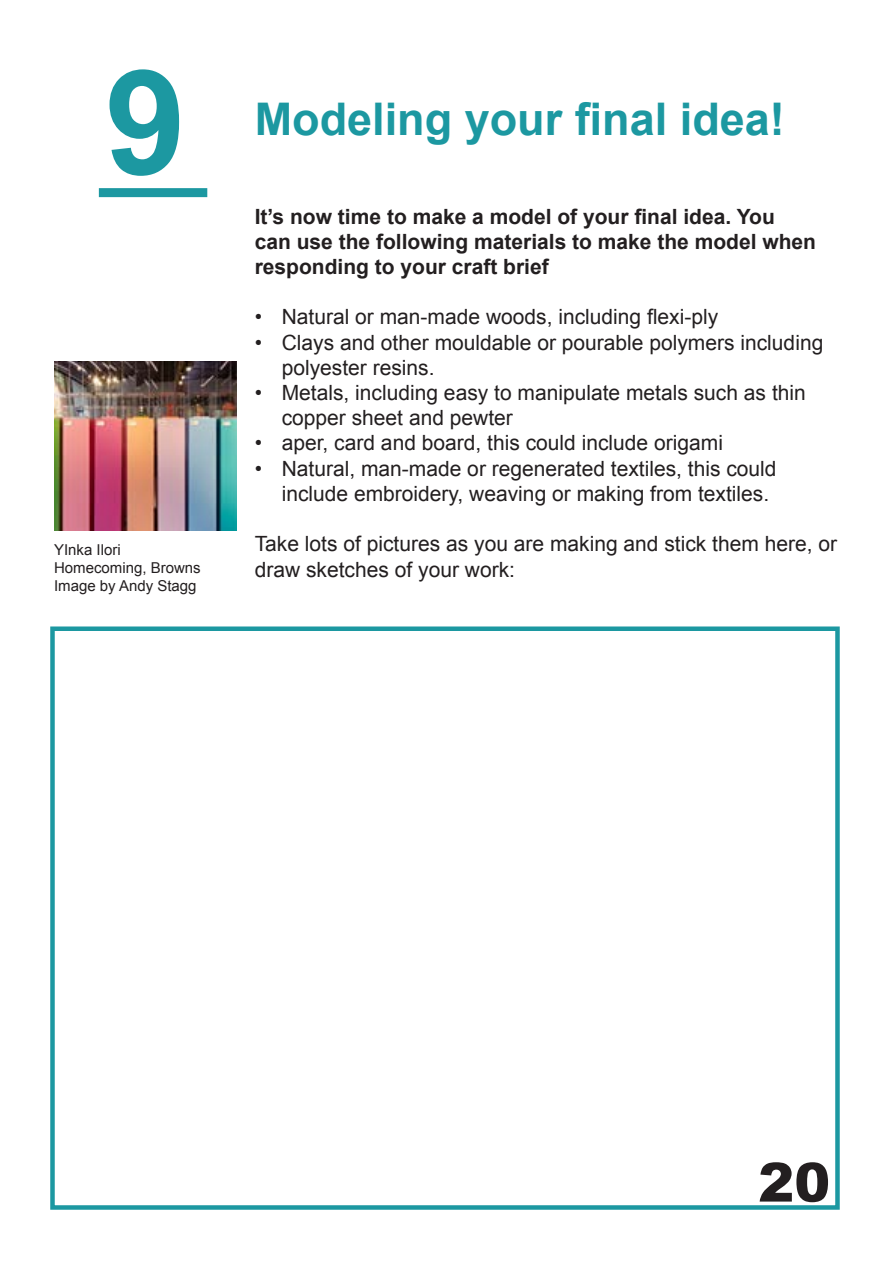
<style>
.page{position:relative;width:893px;height:1263px;background:#fff}
.page>*{position:absolute;margin:0;border:0;box-sizing:border-box;transform-origin:0 0}
.t1{font:700 145.5px "Arial";color:#1c98a1}
.t2{font:900 54px "Arial";color:#231f20}
.t3{font:700 45px "Arial";color:#1c98a1}
.t4{font:21px/25.2px "Arial";color:#231f20}
.t5{font:700 21px/25.2px "Arial";color:#231f20}
.t6{font:15px "Arial";color:#231f20}
</style>
<div class="page">
<div style="left:50px;top:626px;width:790px;height:584px;border:4px solid #1c98a1"></div>
<div style="left:99px;top:188px;width:108px;height:9px;background:#1c98a1"></div>
<img style="left:54px;top:361px;width:183px;height:169px">
<p class="t1" style="left:105px;top:27px;width:82px">9</p>
<p class="t6" style="left:54px;top:540px;width:68px">YInka Ilori</p>
<p class="t6" style="left:54px;top:558px;width:148px">Homecoming, Browns</p>
<p class="t6" style="left:54px;top:576px;width:144px">Image by Andy Stagg</p>
<p class="t3" style="left:255px;top:90px;width:532px">Modeling your final idea!</p>
<p class="t5" style="left:255px;top:204px;width:563px">It’s now time to make a model of your final idea. You can use the following materials to make the model when responding to your craft brief</p>
<p class="t4" style="left:255px;top:305px;width:465px">• Natural or man-made woods, including flexi-ply</p>
<p class="t4" style="left:282px;top:330px;width:543px;text-indent:-27px">• Clays and other mouldable or pourable polymers including polyester resins.</p>
<p class="t4" style="left:282px;top:380px;width:526px;text-indent:-27px">• Metals, including easy to manipulate metals such as thin copper sheet and pewter</p>
<p class="t4" style="left:255px;top:431px;width:470px">• aper, card and board, this could include origami</p>
<p class="t4" style="left:282px;top:456px;width:496px;text-indent:-27px">• Natural, man-made or regenerated textiles, this could include embroidery, weaving or making from textiles.</p>
<p class="t4" style="left:255px;top:531px;width:584px">Take lots of pictures as you are making and stick them here, or draw sketches of your work:</p>
<p class="t2" style="left:758px;top:1143px;width:74px">20</p>
</div>
